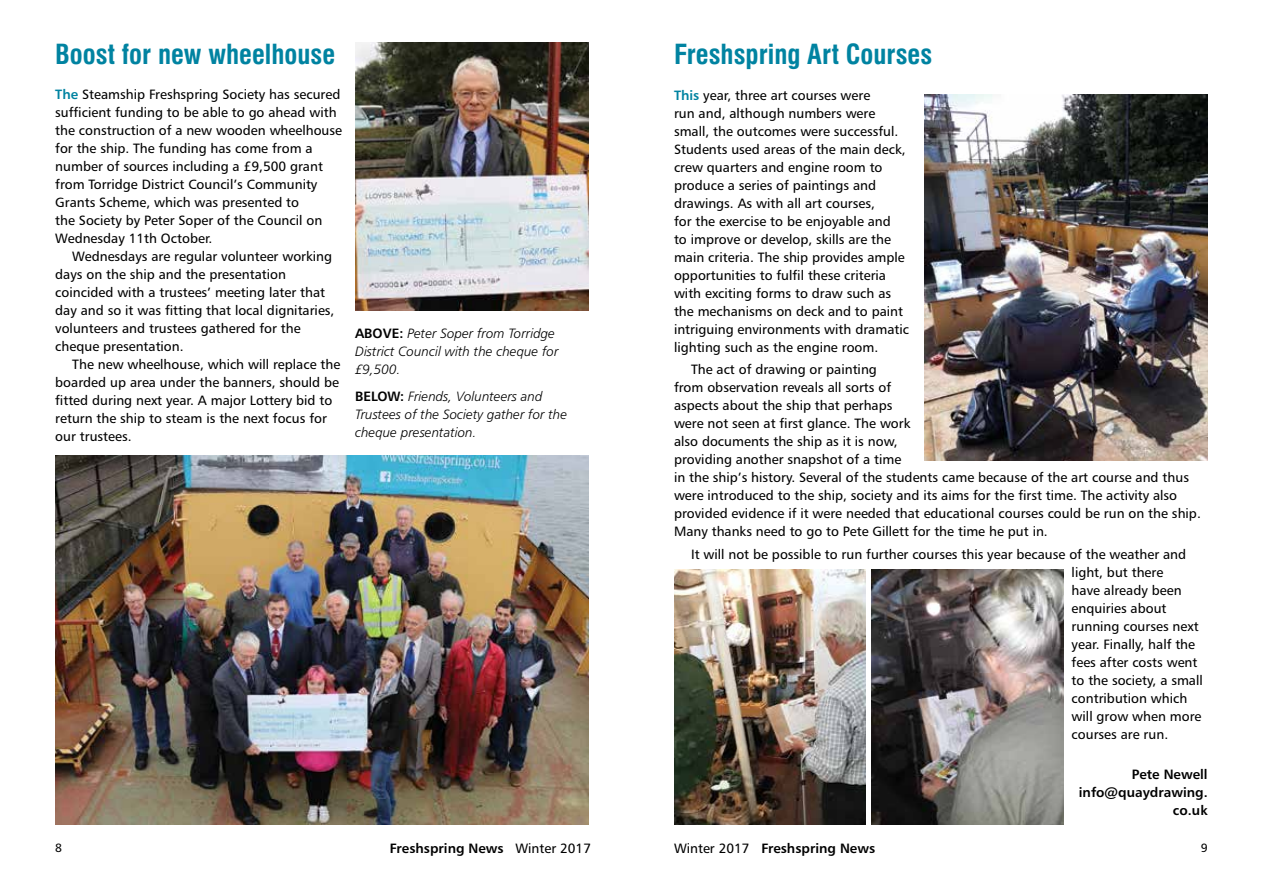
<style>
.page{position:relative;width:1263px;height:893px;background:#fff}
.page>*{position:absolute;margin:0;border:0;box-sizing:border-box;transform-origin:0 0}
.t1{font:700 condensed 27px "Swiss 721 BT";color:#0083a1}
.t2{font:13.5px/18px "Humanist 777 BT Roman B";color:#000}
.t3{font:13.5px/18px "Humanist 777 BT Light Italic B";color:#000}
.t4{font:13.5px/18px "Humanist 777 BT Bold B";color:#000;text-align:right}
.t5{font:12px "Humanist 777 BT Roman B";color:#000}
.s1{font-family:"Humanist 777 BT Bold B";color:#0083a1}
.s2{font-family:"Humanist 777 BT Bold B"}
.s3{font-family:"Humanist 777 BT Roman B"}
</style>
<div class="page">
<img style="left:355px;top:43px;width:234px;height:267px">
<img style="left:55px;top:455px;width:534px;height:370px">
<img style="left:674px;top:570px;width:191px;height:255px">
<img style="left:872px;top:570px;width:191px;height:255px">
<img style="left:925px;top:95px;width:283px;height:365px">
<h1 class="t1" style="left:55px;top:38px;width:281px">Boost for new wheelhouse</h1>
<p class="t2" style="left:55px;top:85px;width:288px"><span class="s1">The</span> Steamship Freshspring Society has secured sufficient funding to be able to go ahead with the construction of a new wooden wheelhouse for the ship. The funding has come from a number of sources including a £9,500 grant from Torridge District Council’s Community Grants Scheme, which was presented to<br>the Society by Peter Soper of the Council on Wednesday 11th October.</p>
<p class="t2" style="left:55px;top:247px;width:281px;text-indent:17px">Wednesdays are regular volunteer working days on the ship and the presentation coincided with a trustees’ meeting later that day and so it was fitting that local dignitaries, volunteers and trustees gathered for the cheque presentation.</p>
<p class="t2" style="left:55px;top:355px;width:287px;text-indent:17px">The new wheelhouse, which will replace the boarded up area under the banners, should be fitted during next year. A major Lottery bid to return the ship to steam is the next focus for our trustees.</p>
<p class="t3" style="left:355px;top:324px;width:205px"><span class="s2">ABOVE:</span> Peter Soper from Torridge<br>District Council with the cheque for £9,500.</p>
<p class="t3" style="left:355px;top:387px;width:214px"><span class="s2">BELOW:</span> Friends, Volunteers and<br>Trustees of the Society gather for the cheque presentation.</p>
<h1 class="t1" style="left:674px;top:38px;width:260px">Freshspring Art Courses</h1>
<p class="t2" style="left:674px;top:86px;width:237px"><span class="s1">This</span> year, three art courses were<br>run and, although numbers were small, the outcomes were successful.<br>Students used areas of the main deck, crew quarters and engine room to produce a series of paintings and drawings. As with all art courses,<br>for the exercise to be enjoyable and<br>to improve or develop, skills are the main criteria. The ship provides ample opportunities to fulfil these criteria with exciting forms to draw such as the mechanisms on deck and to paint intriguing environments with dramatic lighting such as the engine room.</p>
<p class="t2" style="left:674px;top:360px;width:528px;text-indent:17px">The act of drawing or painting<br>from observation reveals all sorts of<br>aspects about the ship that perhaps<br>were not seen at first glance. The work<br>also documents the ship as it is now,<br>providing another snapshot of a time<br>in the ship’s history. Several of the students came because of the art course and thus were introduced to the ship, society and its aims for the first time. The activity also provided evidence if it were needed that educational courses could be run on the ship.<br>Many thanks need to go to Pete Gillett for the time he put in.</p>
<p class="t2" style="left:1071px;top:545px;width:133px;text-indent:-381px">It will not be possible to run further courses this year because of the weather and light, but there<br>have already been enquiries about running courses next year. Finally, half the fees after costs went to the society, a small contribution which will grow when more courses are run.</p>
<p class="t4" style="left:1079px;top:765px;width:130px">Pete Newell info@quaydrawing. co.uk</p>
<p class="t5" style="left:55px;top:840px;width:8px">8</p>
<p class="t4" style="left:390px;top:839px;width:203px">Freshspring News <span class="s3">Winter 2017</span></p>
<p class="t4" style="left:674px;top:839px;width:203px"><span class="s3">Winter 2017</span> Freshspring News</p>
<p class="t5" style="left:1201px;top:840px;width:8px">9</p>
</div>
